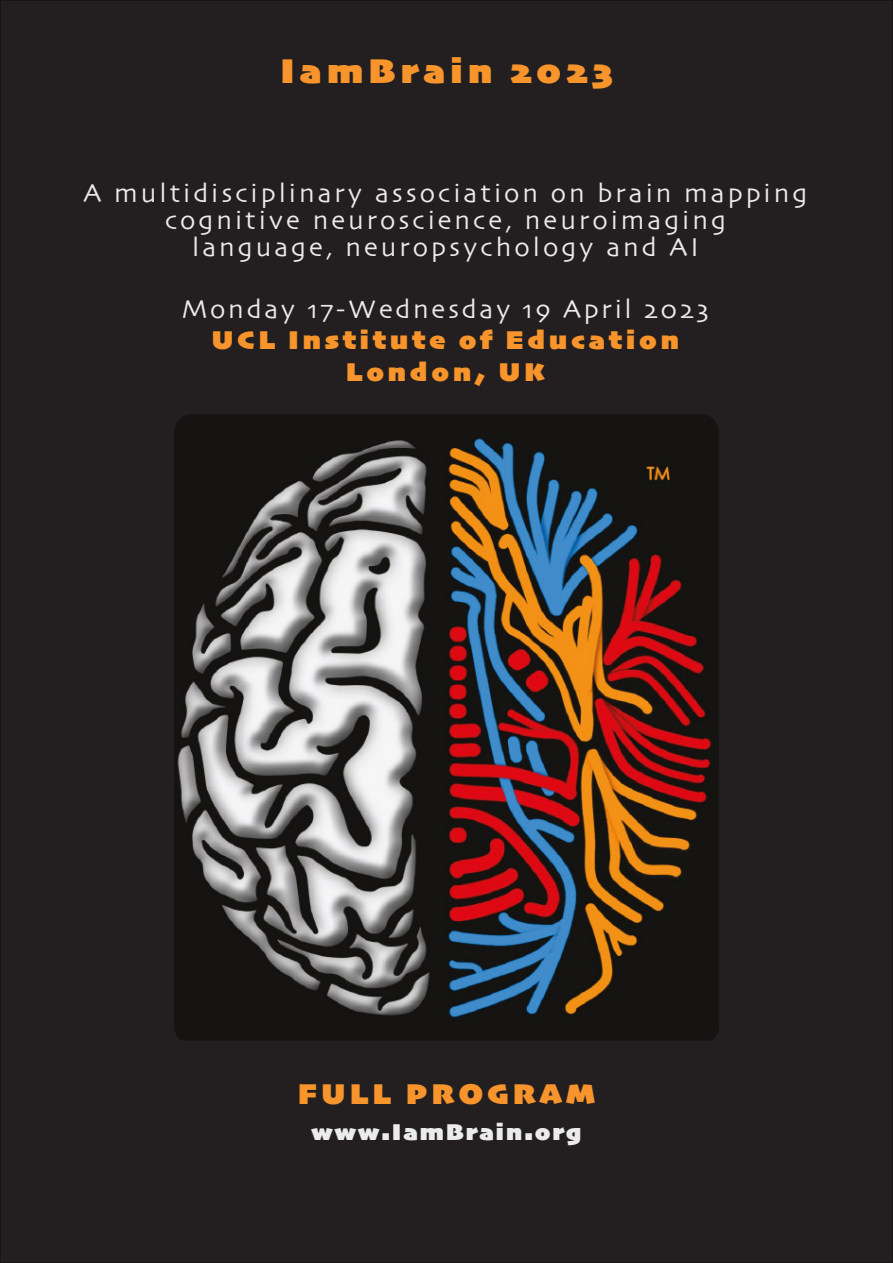
<style>
.page{position:relative;width:893px;height:1263px;background:#231f20}
.page>*{position:absolute;margin:0;border:0;box-sizing:border-box;transform-origin:0 0}
.t1{font:36px "Skia";letter-spacing:.155em;color:#f7942b}
.t2{font:30px "Skia";letter-spacing:.155em;color:#f7942b}
.t3{font:27px "Skia";letter-spacing:.11em;color:#ebebec}
.t4{font:27px "Skia";letter-spacing:.155em;color:#f7942b}
.t5{font:24px "Skia";letter-spacing:.09em;color:#ebebec}
</style>
<div class="page">
<img style="left:174px;top:415px;width:545px;height:625px">
<p class="t1" style="left:281px;top:49px;width:333px">IamBrain 2023</p>
<p class="t3" style="left:84px;top:177px;width:725px">A multidisciplinary association on brain mapping</p>
<p class="t3" style="left:165px;top:204px;width:562px">cognitive neuroscience, neuroimaging</p>
<p class="t3" style="left:192px;top:231px;width:508px">language, neuropsychology and AI</p>
<p class="t3" style="left:182px;top:293px;width:528px">Monday 17-Wednesday 19 April 2023</p>
<p class="t4" style="left:212px;top:324px;width:468px">UCL Institute of Education</p>
<p class="t4" style="left:346px;top:356px;width:200px">London, UK</p>
<p class="t2" style="left:298px;top:1076px;width:298px">FULL PROGRAM</p>
<p class="t5" style="left:312px;top:1117px;width:271px">www.IamBrain.org</p>
</div>
